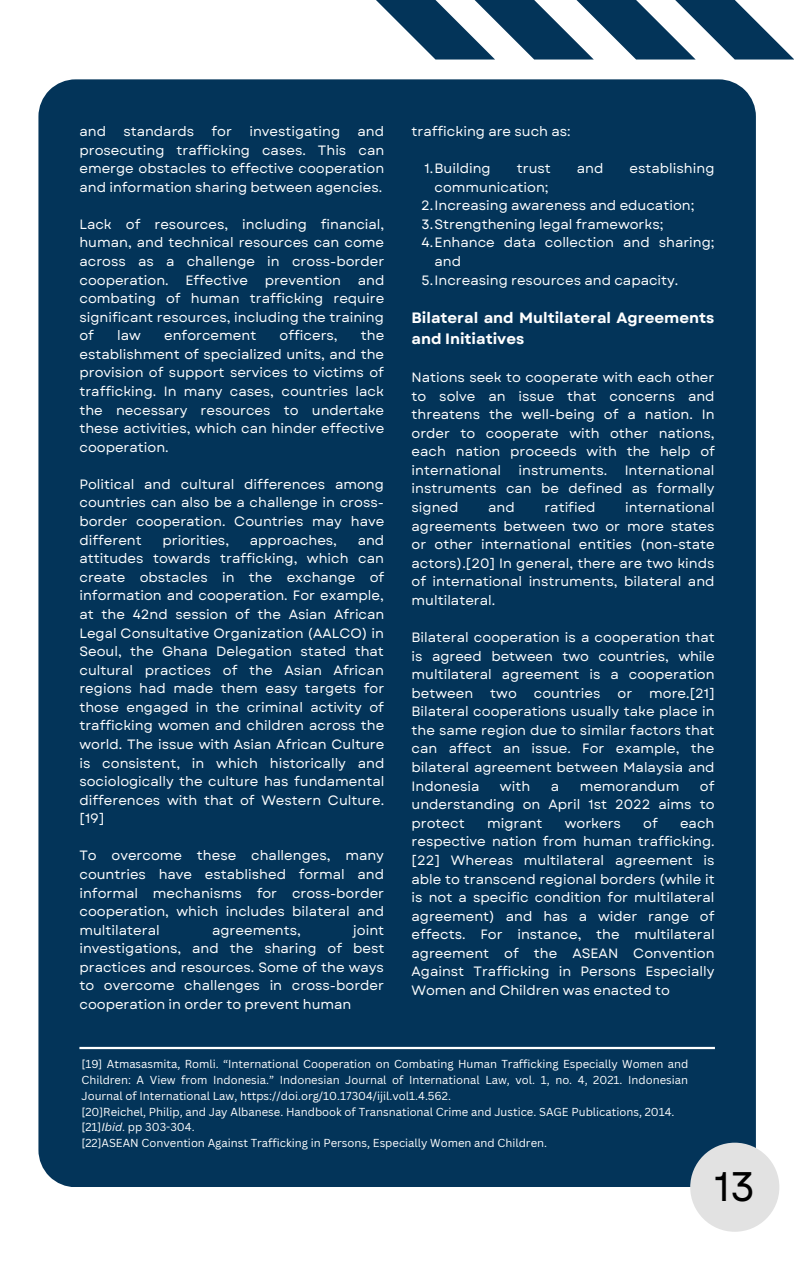
<style>
.page{position:relative;width:794px;height:1266px;background:#fff}
.page>*{position:absolute;margin:0;border:0;box-sizing:border-box;transform-origin:0 0}
.t1{font:41.25px "Garet";color:#000}
.t2{font:700 15px/20.9px "Garet";color:#fff}
.t3{font:13.5px/18.6px "Garet";color:#fff;text-align:justify}
.t4{font:11.25px/15.8px "Canva Sans";color:#fff;text-align:justify}
.s1{font-style:italic}
</style>
<div class="page">
<svg style="left:695px;top:0;width:98px;height:60px;fill:#033459"></svg>
<svg style="left:495px;top:0;width:81px;height:60px;fill:#033459"></svg>
<svg style="left:576px;top:0;width:119px;height:60px;fill:#033459"></svg>
<svg style="left:376px;top:0;width:119px;height:60px;fill:#033459"></svg>
<div style="left:38px;top:79px;width:717px;height:1108px;background:#033459"></div>
<div style="left:689px;top:1142px;width:90px;height:89px;background:#e2e2e2;border-radius:50%"></div>
<hr style="left:79px;top:1047px;width:635px;height:2px;background:#fff">
<p class="t3" style="left:79px;top:122px;width:28px">and</p>
<p class="t3" style="left:123px;top:122px;width:72px">standards</p>
<p class="t3" style="left:211px;top:122px;width:22px">for</p>
<p class="t3" style="left:249px;top:122px;width:92px">investigating</p>
<p class="t3" style="left:79px;top:122px;width:306px;text-indent:278px">and prosecuting trafficking cases. This can emerge obstacles to effective cooperation and information sharing between agencies.</p>
<p class="t3" style="left:79px;top:215px;width:306px">Lack of resources, including financial, human, and technical resources can come across as a challenge in cross-border cooperation. Effective prevention and combating of human trafficking require significant resources, including the training of</p>
<p class="t3" style="left:117px;top:326px;width:25px">law</p>
<p class="t3" style="left:164px;top:326px;width:94px">enforcement</p>
<p class="t3" style="left:279px;top:326px;width:60px">officers,</p>
<p class="t3" style="left:79px;top:326px;width:306px;text-indent:281px">the establishment of specialized units, and the provision of support services to victims of trafficking. In many cases, countries lack the necessary resources to undertake these activities, which can hinder effective cooperation.</p>
<p class="t3" style="left:79px;top:475px;width:306px">Political and cultural differences among countries can also be a challenge in cross&shy;border cooperation. Countries may have different</p>
<p class="t3" style="left:79px;top:531px;width:306px;text-indent:278px">and attitudes towards trafficking, which can create obstacles in the exchange of information and cooperation. For example, at the 42nd session of the Asian African Legal Consultative Organization (AALCO) in Seoul, the Ghana Delegation stated that cultural practices of the Asian African regions had made them easy targets for those engaged in the criminal activity of trafficking women and children across the world. The issue with Asian African Culture is consistent, in which historically and sociologically the culture has fundamental differences with that of Western Culture. [19]</p>
<p class="t3" style="left:79px;top:846px;width:306px">To overcome these challenges, many countries have established formal and informal mechanisms for cross-border cooperation, which includes bilateral and multilateral</p>
<p class="t3" style="left:162px;top:531px;width:68px">priorities,</p>
<p class="t3" style="left:249px;top:531px;width:89px">approaches,</p>
<p class="t3" style="left:79px;top:921px;width:306px;text-indent:274px">joint investigations, and the sharing of best practices and resources. Some of the ways to overcome challenges in cross-border cooperation in order to prevent human</p>
<p class="t3" style="left:212px;top:921px;width:90px">agreements,</p>
<p class="t3" style="left:411px;top:122px;width:161px">trafficking are such as:</p>
<p class="t3" style="left:424px;top:159px;width:68px">1.Building</p>
<p class="t3" style="left:516px;top:159px;width:36px">trust</p>
<p class="t3" style="left:576px;top:159px;width:28px">and</p>
<p class="t3" style="left:629px;top:159px;width:86px">establishing</p>
<p class="t3" style="left:434px;top:178px;width:116px">communication;</p>
<p class="t3" style="left:421px;top:196px;width:275px">2.Increasing awareness and education;</p>
<p class="t3" style="left:421px;top:215px;width:243px">3.Strengthening legal frameworks;</p>
<p class="t3" style="left:434px;top:233px;width:281px;text-indent:-13px">4.Enhance data collection and sharing; and</p>
<p class="t3" style="left:421px;top:271px;width:258px">5.Increasing resources and capacity.</p>
<p class="t2" style="left:411px;top:308px;width:304px">Bilateral and Multilateral Agreements and Initiatives</p>
<p class="t3" style="left:411px;top:368px;width:304px">Nations seek to cooperate with each other to solve an issue that concerns and threatens the well-being of a nation. In order to cooperate with other nations, each nation proceeds with the help of international</p>
<p class="t3" style="left:411px;top:461px;width:304px;text-indent:213px">International instruments can be defined as formally signed</p>
<p class="t3" style="left:518px;top:461px;width:90px">instruments.</p>
<p class="t3" style="left:488px;top:498px;width:28px">and</p>
<p class="t3" style="left:544px;top:498px;width:53px">ratified</p>
<p class="t3" style="left:411px;top:498px;width:305px;text-indent:213px">international agreements between two or more states or other international entities (non-state actors).[20] In general, there are two kinds of international instruments, bilateral and multilateral.</p>
<p class="t3" style="left:411px;top:628px;width:304px">Bilateral cooperation is a cooperation that is agreed between two countries, while multilateral agreement is a cooperation between</p>
<p class="t3" style="left:411px;top:684px;width:304px;text-indent:237px">more.[21] Bilateral cooperations usually take place in the same region due to similar factors that can affect an issue. For example, the bilateral agreement between Malaysia and Indonesia</p>
<p class="t3" style="left:490px;top:684px;width:28px">two</p>
<p class="t3" style="left:533px;top:684px;width:68px">countries</p>
<p class="t3" style="left:617px;top:684px;width:16px">or</p>
<p class="t3" style="left:411px;top:776px;width:304px;text-indent:288px">of understanding on April 1st 2022 aims to protect</p>
<p class="t3" style="left:499px;top:776px;width:32px">with</p>
<p class="t3" style="left:550px;top:776px;width:10px">a</p>
<p class="t3" style="left:579px;top:776px;width:101px">memorandum</p>
<p class="t3" style="left:486px;top:814px;width:57px">migrant</p>
<p class="t3" style="left:564px;top:814px;width:58px">workers</p>
<p class="t3" style="left:643px;top:814px;width:16px">of</p>
<p class="t3" style="left:411px;top:814px;width:304px;text-indent:268px">each respective nation from human trafficking. [22] Whereas multilateral agreement is able to transcend regional borders (while it is not a specific condition for multilateral agreement) and has a wider range of effects. For instance, the multilateral agreement of the ASEAN Convention Against Trafficking in Persons Especially Women and Children was enacted to</p>
<p class="t4" style="left:81px;top:1056px;width:608px">[19] Atmasasmita, Romli. “International Cooperation on Combating Human Trafficking Especially Women and Children: A View from Indonesia.” Indonesian Journal of International Law, vol. 1, no. 4, 2021. Indonesian Journal of International Law, https://doi.org/10.17304/ijil.vol1.4.562.</p>
<p class="t4" style="left:81px;top:1103px;width:594px">[20]Reichel, Philip, and Jay Albanese. Handbook of Transnational Crime and Justice. SAGE Publications, 2014.</p>
<p class="t4" style="left:81px;top:1119px;width:115px">[21]<span class="s1">Ibid</span>. pp 303-304.</p>
<p class="t4" style="left:81px;top:1135px;width:467px">[22]ASEAN Convention Against Trafficking in Persons, Especially Women and Children.</p>
<p class="t1" style="left:713px;top:1157px;width:42px">13</p>
</div>
